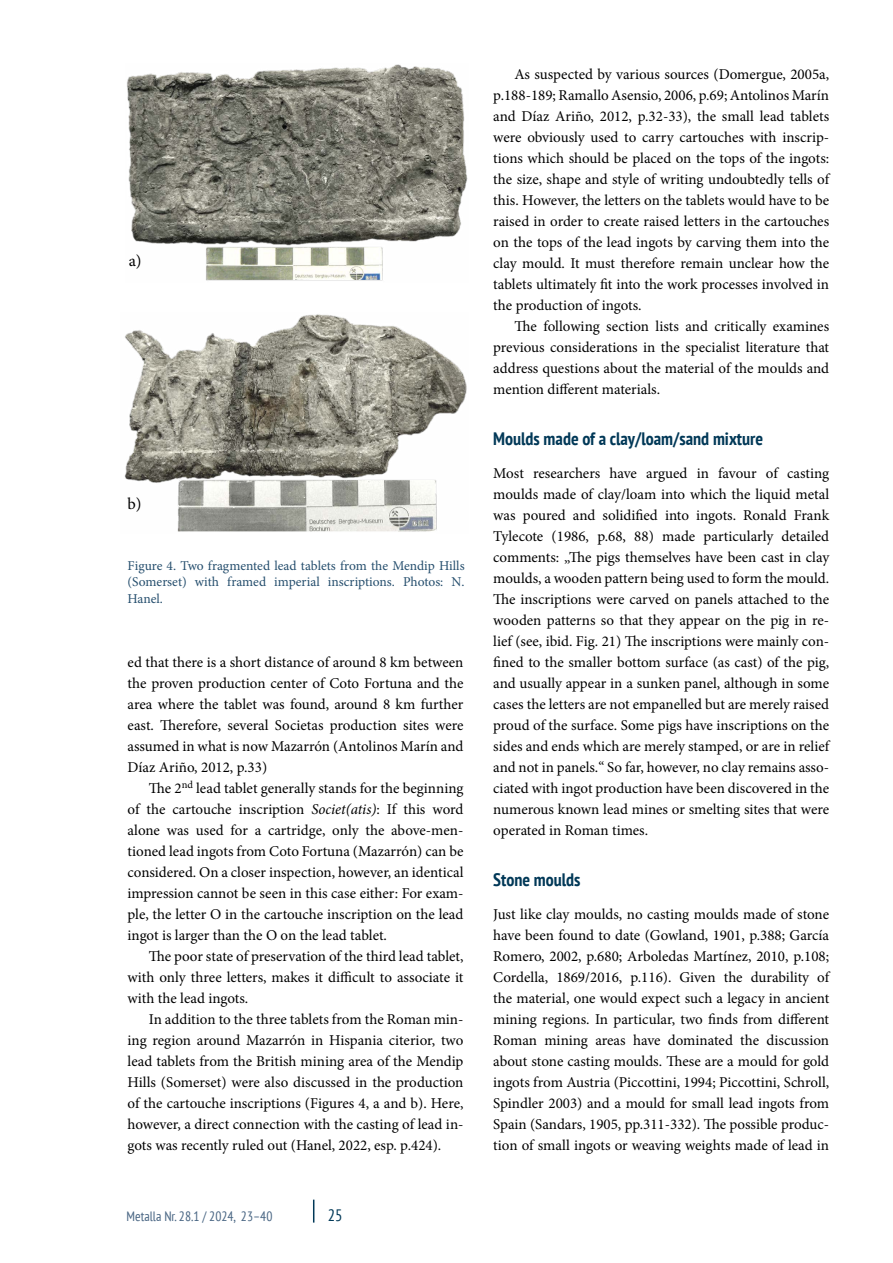
<style>
.page{position:relative;width:893px;height:1263px;background:#fff}
.page>*{position:absolute;margin:0;border:0;box-sizing:border-box;transform-origin:0 0}
.t1{font:700 condensed 18px "PT Sans";color:#003857}
.t2{font:16.5px "Minion Pro";color:#000}
.t3{font:condensed 16.5px "PT Sans";color:#003857}
.t4{font:15px/21px "Minion Pro";color:#000;text-align:justify}
.t5{font:13.5px/16.5px "Minion Pro";color:#254e6d;text-align:justify}
.t6{font:condensed 13.5px "PT Sans";color:#476482}
.s1{font-style:italic}
</style>
<div class="page">
<svg style="left:313px;top:1199px;width:1px;height:23px"></svg>
<img style="left:127px;top:64px;width:341px;height:217px">
<img style="left:124px;top:314px;width:343px;height:218px">
<p class="t2" style="left:129px;top:250px;width:14px">a)</p>
<p class="t2" style="left:128px;top:493px;width:16px">b)</p>
<p class="t5" style="left:128px;top:557px;width:338px">Figure 4. Two fragmented lead tablets from the Mendip Hills (Somerset) with framed imperial inscriptions. Photos: N.<br>Hanel.</p>
<p class="t4" style="left:128px;top:652px;width:337px">ed that there is a short distance of around 8 km between the proven production center of Coto Fortuna and the area where the tablet was found, around 8 km further east. Therefore, several Societas production sites were assumed in what is now Mazarrón (Antolinos Marín and Díaz Ariño, 2012, p.33)</p>
<p class="t4" style="left:128px;top:778px;width:337px;text-indent:21px">The 2<sup>nd</sup> lead tablet generally stands for the beginning of the cartouche inscription <span class="s1">Societ(atis)</span>: If this word alone was used for a cartridge, only the above-men&shy;tioned lead ingots from Coto Fortuna (Mazarrón) can be considered. On a closer inspection, however, an identical impression cannot be seen in this case either: For exam&shy;ple, the letter O in the cartouche inscription on the lead ingot is larger than the O on the lead tablet.</p>
<p class="t4" style="left:128px;top:946px;width:337px;text-indent:21px">The poor state of preservation of the third lead tablet, with only three letters, makes it difficult to associate it with the lead ingots.</p>
<p class="t4" style="left:128px;top:1009px;width:337px;text-indent:21px">In addition to the three tablets from the Roman min&shy;ing region around Mazarrón in Hispania citerior, two lead tablets from the British mining area of the Mendip Hills (Somerset) were also discussed in the production of the cartouche inscriptions (Figures 4, a and b). Here, however, a direct connection with the casting of lead in&shy;gots was recently ruled out (Hanel, 2022, esp. p.424).</p>
<p class="t6" style="left:126px;top:1207px;width:147px">Metalla Nr. 28.1 / 2024, 23–40</p>
<p class="t3" style="left:328px;top:1204px;width:16px">25</p>
<p class="t4" style="left:493px;top:64px;width:337px;text-indent:21px">As suspected by various sources (Domergue, 2005a, p.188-189; Ramallo Asensio, 2006, p.69; Antolinos Marín and Díaz Ariño, 2012, p.32-33), the small lead tablets were obviously used to carry cartouches with inscrip&shy;tions which should be placed on the tops of the ingots: the size, shape and style of writing undoubtedly tells of this. However, the letters on the tablets would have to be raised in order to create raised letters in the cartouches on the tops of the lead ingots by carving them into the clay mould. It must therefore remain unclear how the tablets ultimately fit into the work processes involved in the production of ingots.</p>
<p class="t4" style="left:493px;top:316px;width:337px;text-indent:21px">The following section lists and critically examines previous considerations in the specialist literature that address questions about the material of the moulds and mention different materials.</p>
<p class="t1" style="left:493px;top:427px;width:271px">Moulds made of a clay/loam/sand mixture</p>
<p class="t4" style="left:493px;top:463px;width:337px">Most researchers have argued in favour of casting moulds made of clay/loam into which the liquid metal was poured and solidified into ingots. Ronald Frank Tylecote (1986, p.68, 88) made particularly detailed comments: „The pigs themselves have been cast in clay moulds, a wooden pattern being used to form the mould.<br>The inscriptions were carved on panels attached to the wooden patterns so that they appear on the pig in re&shy;lief (see, ibid. Fig. 21) The inscriptions were mainly con&shy;fined to the smaller bottom surface (as cast) of the pig, and usually appear in a sunken panel, although in some cases the letters are not empanelled but are merely raised proud of the surface. Some pigs have inscriptions on the sides and ends which are merely stamped, or are in relief and not in panels.“ So far, however, no clay remains asso&shy;ciated with ingot production have been discovered in the numerous known lead mines or smelting sites that were operated in Roman times.</p>
<p class="t1" style="left:493px;top:868px;width:89px">Stone moulds</p>
<p class="t4" style="left:493px;top:904px;width:337px">Just like clay moulds, no casting moulds made of stone have been found to date (Gowland, 1901, p.388; García Romero, 2002, p.680; Arboledas Martínez, 2010, p.108; Cordella, 1869/2016, p.116). Given the durability of the material, one would expect such a legacy in ancient mining regions. In particular, two finds from different Roman mining areas have dominated the discussion about stone casting moulds. These are a mould for gold ingots from Austria (Piccottini, 1994; Piccottini, Schroll, Spindler 2003) and a mould for small lead ingots from Spain (Sandars, 1905, pp.311-332). The possible produc&shy;tion of small ingots or weaving weights made of lead in</p>
</div>
